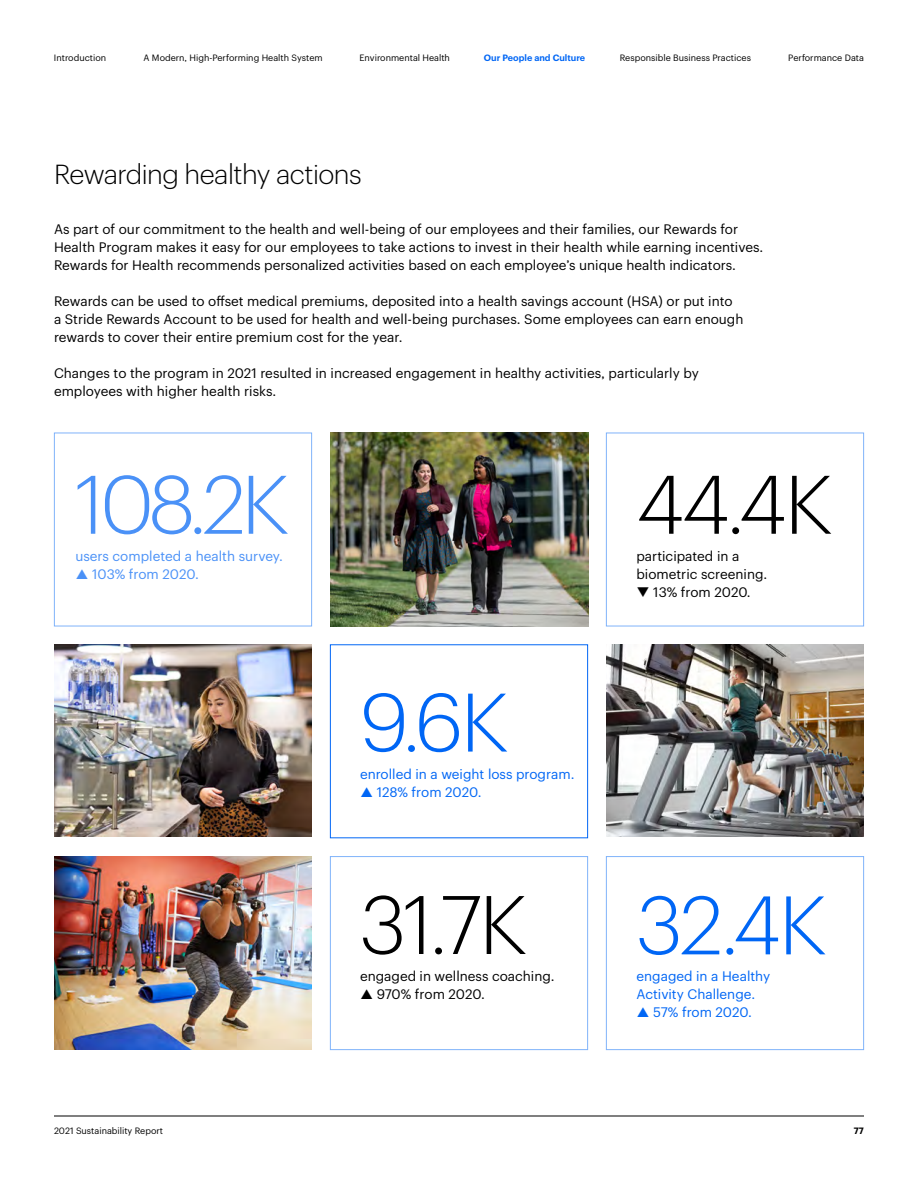
<style>
.page{position:relative;width:918px;height:1188px;background:#fff}
.page>*{position:absolute;margin:0;border:0;box-sizing:border-box;transform-origin:0 0}
.t1{font:300 81px "Graphik UHG";letter-spacing:-.03em;color:#000}
.t2{font:300 81px "Graphik UHG";color:#0066f5}
.t3{font:300 81px "Graphik UHG";color:#4a91f7}
.t4{font:300 27px "Graphik UHG";letter-spacing:-.02em;color:#000}
.t5{font:13.5px/18px "Graphik UHG";color:#000}
.t6{font:13.5px/18px "Graphik UHG";color:#0066f5}
.t7{font:13.5px/18px "Graphik UHG";color:#4a91f7}
.t8{font:9px "Graphik UHG";color:#000}
.t9{font:600 9px "Graphik UHG";color:#0066f5}
.t10{font:600 9px "Graphik UHG";color:#000}
</style>
<div class="page">
<hr style="left:54px;top:1116px;width:810px;height:1px;background:#000">
<div style="left:54px;top:433px;width:258px;height:193px;border:1px solid #80b3fa"></div>
<div style="left:330px;top:644px;width:258px;height:194px;border:1px solid #0066f5"></div>
<div style="left:330px;top:856px;width:258px;height:194px;border:1px solid #80b3fa"></div>
<div style="left:606px;top:856px;width:258px;height:194px;border:1px solid #80b3fa"></div>
<div style="left:606px;top:433px;width:258px;height:193px;border:1px solid #80b3fa"></div>
<img style="left:54px;top:644px;width:258px;height:193px">
<img style="left:330px;top:433px;width:258px;height:193px">
<img style="left:606px;top:644px;width:258px;height:193px">
<img style="left:54px;top:856px;width:258px;height:194px">
<p class="t8" style="left:54px;top:51px;width:54px">Introduction</p>
<p class="t8" style="left:144px;top:51px;width:181px">A Modern, High-Performing Health System</p>
<p class="t8" style="left:360px;top:51px;width:92px">Environmental Health</p>
<p class="t8" style="left:620px;top:51px;width:133px">Responsible Business Practices</p>
<p class="t8" style="left:788px;top:51px;width:77px">Performance Data</p>
<p class="t9" style="left:484px;top:51px;width:103px">Our People and Culture</p>
<h2 class="t4" style="left:54px;top:154px;width:309px">Rewarding healthy actions</h2>
<p class="t5" style="left:54px;top:219px;width:711px">As part of our commitment to the health and well-being of our employees and their families, our Rewards for<br>Health Program makes it easy for our employees to take actions to invest in their health while earning incentives.<br>Rewards for Health recommends personalized activities based on each employee’s unique health indicators.</p>
<p class="t5" style="left:54px;top:291px;width:691px">Rewards can be used to offset medical premiums, deposited into a health savings account (HSA) or put into<br>a Stride Rewards Account to be used for health and well-being purchases. Some employees can earn enough rewards to cover their entire premium cost for the year.</p>
<p class="t5" style="left:54px;top:363px;width:646px">Changes to the program in 2021 resulted in increased engagement in healthy activities, particularly by employees with higher health risks.</p>
<h1 class="t3" style="left:75px;top:445px;width:216px">108.2K</h1>
<p class="t7" style="left:92px;top:546px;width:192px;text-indent:-17px">users completed a health survey.<br>103% from 2020.</p>
<h1 class="t2" style="left:360px;top:663px;width:151px">9.6K</h1>
<p class="t6" style="left:377px;top:764px;width:199px;text-indent:-17px">enrolled in a weight loss program.<br>128% from 2020.</p>
<h1 class="t1" style="left:360px;top:866px;width:169px">31.7K</h1>
<p class="t5" style="left:377px;top:966px;width:179px;text-indent:-17px">engaged in wellness coaching.<br>970% from 2020.</p>
<h1 class="t1" style="left:637px;top:445px;width:198px">44.4K</h1>
<p class="t5" style="left:637px;top:546px;width:132px">participated in a biometric screening.</p>
<p class="t5" style="left:637px;top:582px;width:116px">❑ 13% from 2020.</p>
<h1 class="t2" style="left:637px;top:866px;width:192px">32.4K</h1>
<p class="t6" style="left:637px;top:966px;width:135px">engaged in a Healthy<br>Activity Challenge.</p>
<p class="t6" style="left:653px;top:1002px;width:100px">57% from 2020.</p>
<p class="t8" style="left:54px;top:1124px;width:111px">2021 Sustainability Report</p>
<p class="t10" style="left:854px;top:1124px;width:12px">77</p>
</div>
